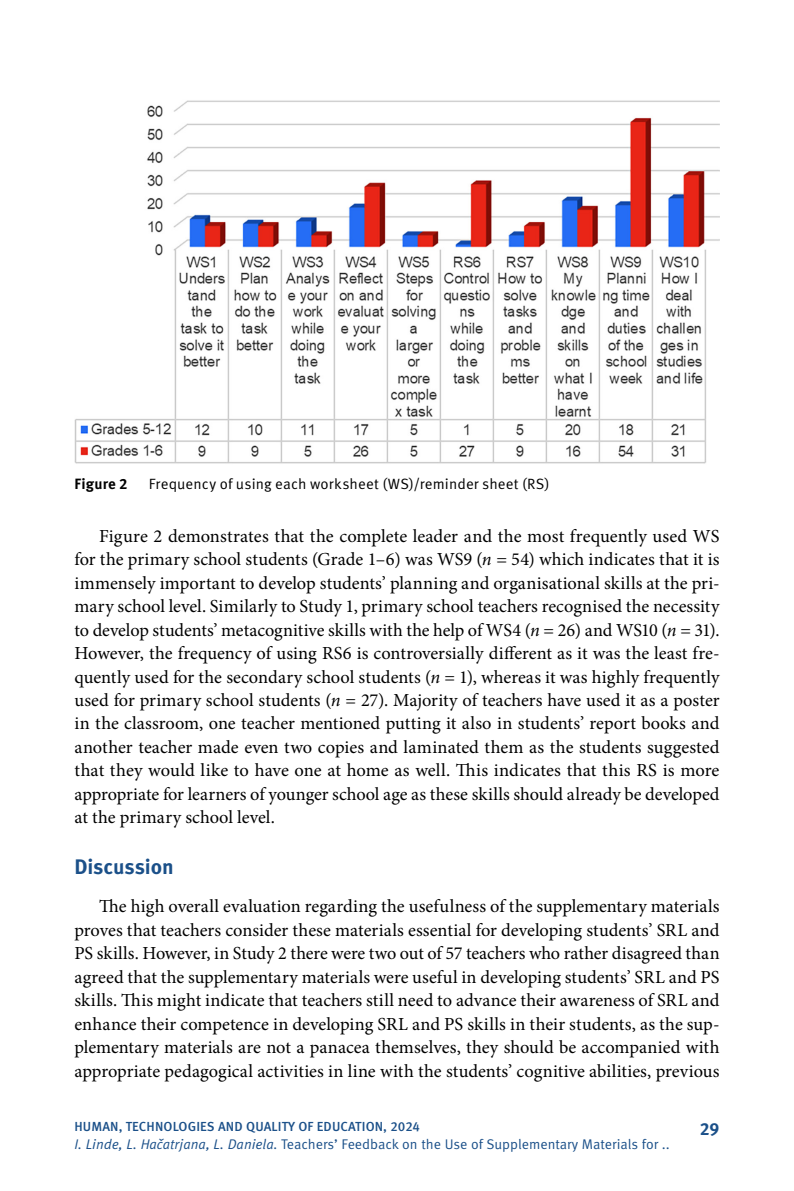
<style>
.page{position:relative;width:794px;height:1191px;background:#fff}
.page>*{position:absolute;margin:0;border:0;box-sizing:border-box;transform-origin:0 0}
.Virsraksts_1{font:700 21px "Meta Pro";letter-spacing:-.005em;color:#1b5089}
.Pamatteksts{font:18.38px/23.4px "Minion Pro";letter-spacing:.005em;color:#000;text-align:justify}
.t1{font:700 17.5px "Meta Pro";color:#1b5089}
.Attels_paraksts{font:14.88px "Meta Pro";letter-spacing:.01em;color:#000}
.Attels_paraksts-2{font:700 14.88px "Meta Pro";letter-spacing:.01em;color:#000}
.t2{font:14px "Meta Pro";color:#1b5089}
.t3{font:500 13.12px "Meta Pro";letter-spacing:.01em;color:#1b5089}
.s1{font-style:italic}
</style>
<div class="page">
<img style="left:74px;top:100px;width:645px;height:364px">
<p class="Attels_paraksts-2" style="left:74px;top:474px;width:55px">Figure 2</p>
<p class="Attels_paraksts" style="left:149px;top:474px;width:402px">Frequency of using each worksheet (WS)/reminder sheet (RS)</p>
<p class="Pamatteksts" style="left:74px;top:524px;width:646px;text-indent:25px">Figure 2 demonstrates that the complete leader and the most frequently used WS for the primary school students (Grade 1–6) was WS9 (<span class="s1">n =</span> 54) which indicates that it is immensely important to develop students’ planning and organisational skills at the pri&shy;mary school level. Similarly to Study 1, primary school teachers recognised the necessity to develop students’ metacognitive skills with the help of WS4 (<span class="s1">n =</span> 26) and WS10 (<span class="s1">n =</span> 31).<br>However, the frequency of using RS6 is controversially different as it was the least fre&shy;quently used for the secondary school students (<span class="s1">n</span> = 1), whereas it was highly frequently used for primary school students (<span class="s1">n</span> = 27). Majority of teachers have used it as a poster in the classroom, one teacher mentioned putting it also in students’ report books and another teacher made even two copies and laminated them as the students suggested that they would like to have one at home as well. This indicates that this RS is more appropriate for learners of younger school age as these skills should already be developed at the primary school level.</p>
<p class="Virsraksts_1" style="left:74px;top:853px;width:101px">Discussion</p>
<p class="Pamatteksts" style="left:74px;top:895px;width:646px;text-indent:25px">The high overall evaluation regarding the usefulness of the supplementary materials proves that teachers consider these materials essential for developing students’ SRL and PS skills. However, in Study 2 there were two out of 57 teachers who rather disagreed than agreed that the supplementary materials were useful in developing students’ SRL and PS skills. This might indicate that teachers still need to advance their awareness of SRL and enhance their competence in developing SRL and PS skills in their students, as the sup&shy;plementary materials are not a panacea themselves, they should be accompanied with appropriate pedagogical activities in line with the students’ cognitive abilities, previous</p>
<p class="t3" style="left:74px;top:1118px;width:347px">HUMAN, TECHNOLOGIES AND QUALITY OF EDUCATION, 2024</p>
<p class="t2" style="left:74px;top:1135px;width:597px"><span class="s1">I. Linde, L. Hačatrjana, L. Daniela.</span> Teachers’ Feedback on the Use of Supplementary Materials for ..</p>
<p class="t1" style="left:700px;top:1117px;width:21px">29</p>
</div>
